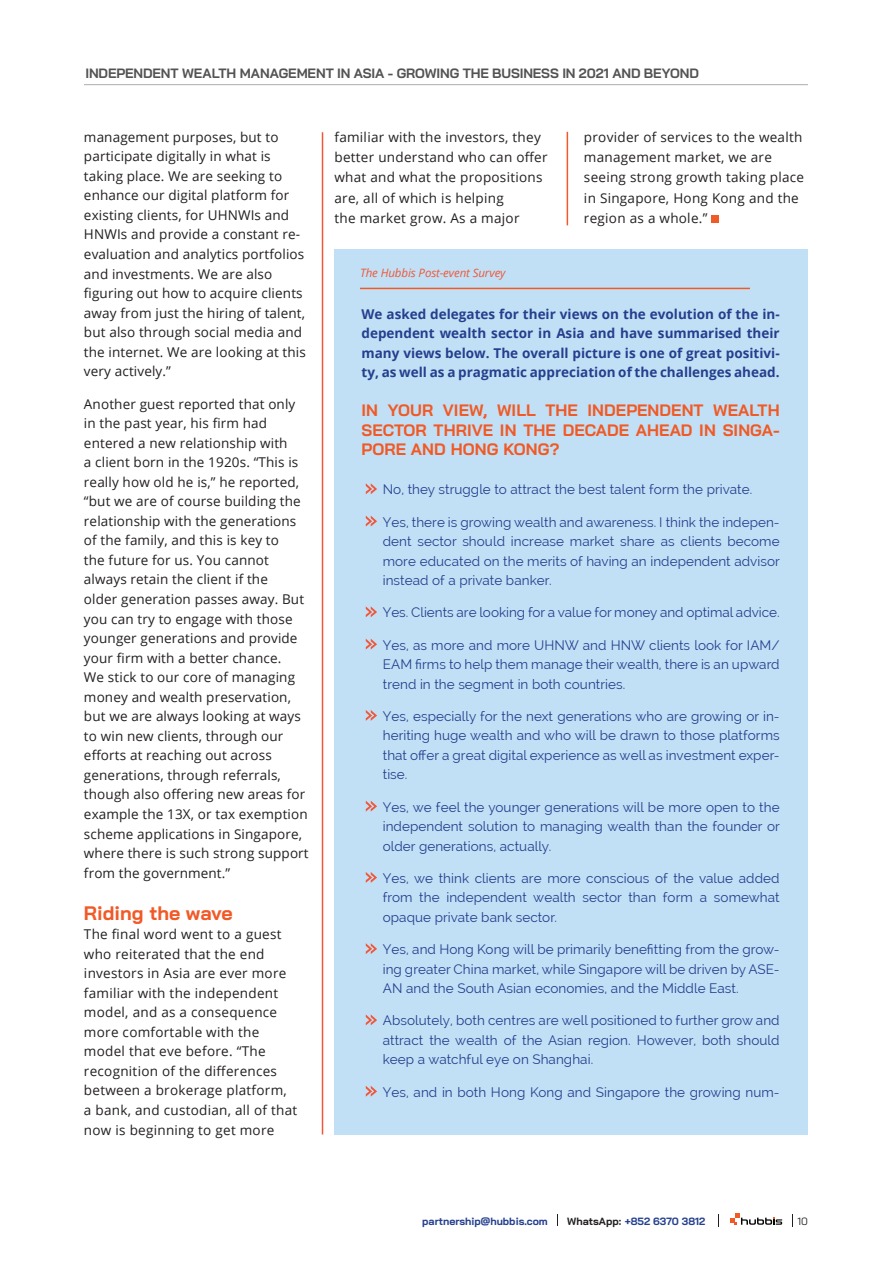
<style>
.page{position:relative;width:893px;height:1263px;background:#fff}
.page>*{position:absolute;margin:0;border:0;box-sizing:border-box;transform-origin:0 0}
.subtitle{font:700 19.5px "Bai Jamjuree";color:#f15927}
.Header_style{font:700 16.5px/19.5px "Bai Jamjuree";letter-spacing:.005em;color:#f15925;text-align:justify}
.content_style_no_hyp{font:13.5px/19.5px "Open Sans";letter-spacing:.01em;color:#231f20}
.box_content{font:13.5px/19.5px "Raleway";letter-spacing:.005em;color:#253f8e;text-align:justify}
.Paragraph_Style_4{font:700 13.5px/19.5px "Open Sans";color:#253f8e;text-align:justify}
.t1{font:700 13.5px "Bai Jamjuree";letter-spacing:-.005em;color:#535355}
.t2{font:italic 11.55px "Open Sans";letter-spacing:-.01em;color:#f05739}
.t3{font:700 10.5px "Bai Jamjuree";color:#25408f}
.t4{font:10.5px "Bai Jamjuree";color:#231f20}
.s1{color:#231f20}
</style>
<div class="page">
<div style="left:711px;top:215px;width:8px;height:8px;background:#f15927"></div>
<hr style="left:567px;top:132px;width:1px;height:93px;background:#f15927">
<svg style="left:730px;top:1213px;width:52px;height:12px"></svg>
<svg style="left:718px;top:1214px;width:1px;height:13px"></svg>
<svg style="left:792px;top:1214px;width:1px;height:13px"></svg>
<hr style="left:84px;top:84px;width:724px;height:1px;background:#adadad">
<hr style="left:322px;top:132px;width:1px;height:1002px;background:#f05739">
<div style="left:334px;top:249px;width:474px;height:885px;background:#c1e0f5"></div>
<svg style="left:366px;top:483px;width:11px;height:11px"></svg>
<svg style="left:366px;top:516px;width:11px;height:10px"></svg>
<svg style="left:366px;top:606px;width:11px;height:11px"></svg>
<svg style="left:366px;top:639px;width:11px;height:10px"></svg>
<svg style="left:366px;top:710px;width:11px;height:11px"></svg>
<svg style="left:366px;top:801px;width:11px;height:10px"></svg>
<svg style="left:366px;top:872px;width:11px;height:11px"></svg>
<svg style="left:366px;top:943px;width:11px;height:11px"></svg>
<svg style="left:366px;top:1014px;width:11px;height:11px"></svg>
<svg style="left:366px;top:1086px;width:11px;height:11px"></svg>
<hr style="left:360px;top:288px;width:390px;height:1px;background:#f15925">
<p class="t1" style="left:85px;top:65px;width:615px">INDEPENDENT WEALTH MANAGEMENT IN ASIA - GROWING THE BUSINESS IN 2021 AND BEYOND</p>
<p class="content_style_no_hyp" style="left:84px;top:127px;width:223px">management purposes, but to participate digitally in what is taking place. We are seeking to enhance our digital platform for existing clients, for UHNWIs and<br>HNWIs and provide a constant re&shy;evaluation and analytics portfolios and investments. We are also figuring out how to acquire clients away from just the hiring of talent, but also through social media and the internet. We are looking at this very actively.”</p>
<p class="content_style_no_hyp" style="left:84px;top:394px;width:226px">Another guest reported that only in the past year, his firm had entered a new relationship with<br>a client born in the 1920s. “This is really how old he is,” he reported, “but we are of course building the relationship with the generations of the family, and this is key to<br>the future for us. You cannot always retain the client if the<br>older generation passes away. But you can try to engage with those younger generations and provide your firm with a better chance.<br>We stick to our core of managing money and wealth preservation, but we are always looking at ways to win new clients, through our efforts at reaching out across generations, through referrals, though also offering new areas for example the 13X, or tax exemption scheme applications in Singapore, where there is such strong support from the government.”</p>
<p class="subtitle" style="left:84px;top:901px;width:150px">Riding the wave</p>
<p class="content_style_no_hyp" style="left:84px;top:924px;width:215px">The final word went to a guest who reiterated that the end investors in Asia are ever more familiar with the independent model, and as a consequence more comfortable with the model that eve before. “The recognition of the differences between a brokerage platform, a bank, and custodian, all of that now is beginning to get more</p>
<p class="content_style_no_hyp" style="left:334px;top:127px;width:215px;line-height:20.1px">familiar with the investors, they better understand who can offer what and what the propositions are, all of which is helping<br>the market grow. As a major</p>
<p class="content_style_no_hyp" style="left:584px;top:127px;width:222px;line-height:20.1px">provider of services to the wealth management market, we are seeing strong growth taking place in Singapore, Hong Kong and the region as a whole.”</p>
<p class="t2" style="left:360px;top:265px;width:147px">The Hubbis Post-event Survey</p>
<p class="Paragraph_Style_4" style="left:362px;top:304px;width:420px">We asked delegates for their views on the evolution of the in&shy;dependent wealth sector in Asia and have summarised their many views below. The overall picture is one of great positivi&shy;ty, as well as a pragmatic appreciation of the challenges ahead.</p>
<p class="Header_style" style="left:362px;top:401px;width:420px">IN YOUR VIEW, WILL THE INDEPENDENT WEALTH SECTOR THRIVE IN THE DECADE AHEAD IN SINGA-PORE AND HONG KONG?</p>
<p class="box_content" style="left:383px;top:480px;width:371px">No, they struggle to attract the best talent form the private.</p>
<p class="box_content" style="left:383px;top:512px;width:399px">Yes, there is growing wealth and awareness. I think the indepen&shy;dent sector should increase market share as clients become more educated on the merits of having an independent advisor instead of a private banker.</p>
<p class="box_content" style="left:383px;top:603px;width:398px">Yes. Clients are looking for a value for money and optimal advice.</p>
<p class="box_content" style="left:383px;top:635px;width:398px">Yes, as more and more UHNW and HNW clients look for IAM/ EAM firms to help them manage their wealth, there is an upward trend in the segment in both countries.</p>
<p class="box_content" style="left:383px;top:706px;width:398px">Yes, especially for the next generations who are growing or in&shy;heriting huge wealth and who will be drawn to those platforms that offer a great digital experience as well as investment exper&shy;tise.</p>
<p class="box_content" style="left:383px;top:797px;width:399px">Yes, we feel the younger generations will be more open to the independent solution to managing wealth than the founder or older generations, actually.</p>
<p class="box_content" style="left:383px;top:868px;width:398px">Yes, we think clients are more conscious of the value added from the independent wealth sector than form a somewhat opaque private bank sector.</p>
<p class="box_content" style="left:383px;top:939px;width:398px">Yes, and Hong Kong will be primarily benefitting from the grow&shy;ing greater China market, while Singapore will be driven by ASE-AN and the South Asian economies, and the Middle East.</p>
<p class="box_content" style="left:383px;top:1011px;width:398px">Absolutely, both centres are well positioned to further grow and attract the wealth of the Asian region. However, both should keep a watchful eye on Shanghai.</p>
<p class="box_content" style="left:383px;top:1082px;width:398px">Yes, and in both Hong Kong and Singapore the growing num-</p>
<p class="t3" style="left:422px;top:1215px;width:127px">partnership@hubbis.com</p>
<p class="t3" style="left:567px;top:1215px;width:139px"><span class="s1">WhatsApp:</span> +852 6370 3812</p>
<p class="t4" style="left:797px;top:1212px;width:12px">10</p>
</div>
